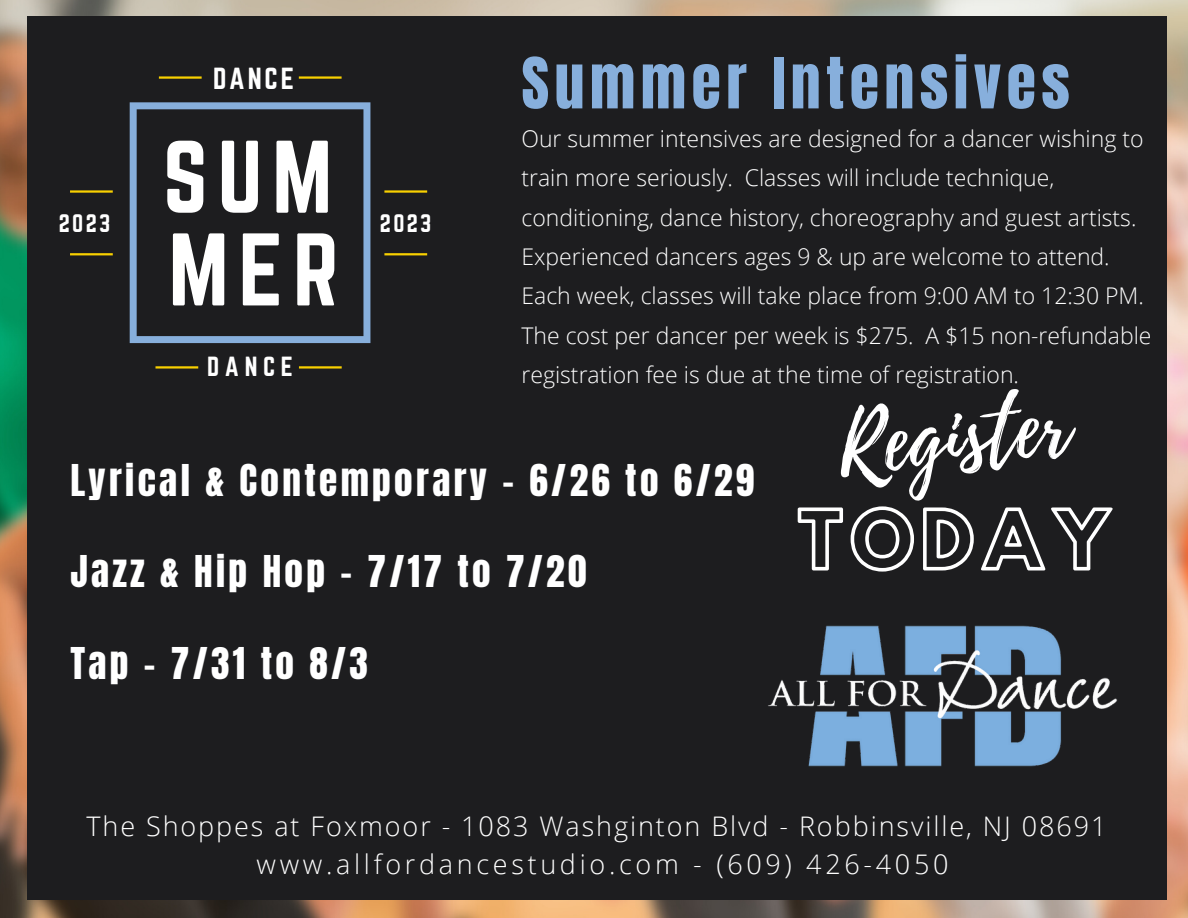
<style>
.page{position:relative;width:1188px;height:918px;background:#fff}
.page>*{position:absolute;margin:0;border:0;box-sizing:border-box;transform-origin:0 0}
.t1{font:90.15px "Norwester";letter-spacing:.105em;color:#fff}
.t2{font:84.15px "Playlist Script";color:#fff}
.t3{font:72px "Hussar Ekologiczne 1";letter-spacing:.06em;color:#fff}
.t4{font:60px "Anton";letter-spacing:.09em;color:#87afdc}
.t5{font:37.2px "Anton";letter-spacing:.09em;color:#fff}
.t6{font:300 27px "Open Sans";letter-spacing:.07em;color:#fff}
.t7{font:300 27px "Open Sans";letter-spacing:.135em;color:#fff}
.t8{font:26.7px "Norwester";letter-spacing:.105em;color:#fff}
.t9{font:24.15px "Norwester";letter-spacing:.23em;color:#fff}
.t10{font:300 22.95px/39.3px "Open Sans";color:#fff}
.t11{font:22.2px "Norwester";letter-spacing:.105em;color:#fff}
</style>
<div class="page">
<img style="left:0;top:0;width:1188px;height:918px">
<div style="left:27px;top:17px;width:1139px;height:883px;background:#1d1d1f"></div>
<svg style="left:130px;top:102px;width:240px;height:241px"></svg>
<hr style="left:70px;top:190px;width:43px;height:3px;background:#f8d000">
<hr style="left:384px;top:190px;width:43px;height:3px;background:#f8d000">
<hr style="left:70px;top:253px;width:43px;height:2px;background:#f8d000">
<hr style="left:156px;top:366px;width:42px;height:3px;background:#f8d000">
<hr style="left:159px;top:76px;width:43px;height:3px;background:#f8d000">
<hr style="left:299px;top:366px;width:43px;height:3px;background:#f8d000">
<hr style="left:299px;top:76px;width:43px;height:3px;background:#f8d000">
<hr style="left:384px;top:253px;width:43px;height:2px;background:#f8d000">
<img style="left:768px;top:625px;width:350px;height:142px">
<h3 class="t4" style="left:521px;top:40px;width:550px">Summer Intensives</h3>
<p class="t10" style="left:521px;top:118px;width:632px">Our summer intensives are designed for a dancer wishing to train more seriously. Classes will include technique, conditioning, dance history, choreography and guest artists.<br>Experienced dancers ages 9 &amp; up are welcome to attend.<br>Each week, classes will take place from 9:00 AM to 12:30 PM.<br>The cost per dancer per week is $275. A $15 non-refundable registration fee is due at the time of registration.</p>
<p class="t8" style="left:213px;top:63px;width:83px">DANCE</p>
<h1 class="t1" style="left:163px;top:123px;width:171px">SUM</h1>
<p class="t11" style="left:59px;top:209px;width:53px">2023</p>
<p class="t11" style="left:380px;top:209px;width:53px">2023</p>
<h1 class="t1" style="left:168px;top:215px;width:172px">MER</h1>
<p class="t9" style="left:207px;top:352px;width:87px">DANCE</p>
<h2 class="t2" style="left:833px;top:385px;width:233px;rotate:-5deg">Register</h2>
<h3 class="t5" style="left:70px;top:454px;width:686px">Lyrical &amp; Contemporary - 6/26 to 6/29</h3>
<h3 class="t5" style="left:70px;top:545px;width:518px">Jazz &amp; Hip Hop - 7/17 to 7/20</h3>
<h3 class="t5" style="left:70px;top:636px;width:299px">Tap - 7/31 to 8/3</h3>
<h3 class="t3" style="left:796px;top:511px;width:318px">TODAY</h3>
<p class="t6" style="left:87px;top:807px;width:1021px">The Shoppes at Foxmoor - 1083 Washginton Blvd - Robbinsville, NJ 08691</p>
<p class="t7" style="left:256px;top:845px;width:694px">www.allfordancestudio.com - (609) 426-4050</p>
</div>
